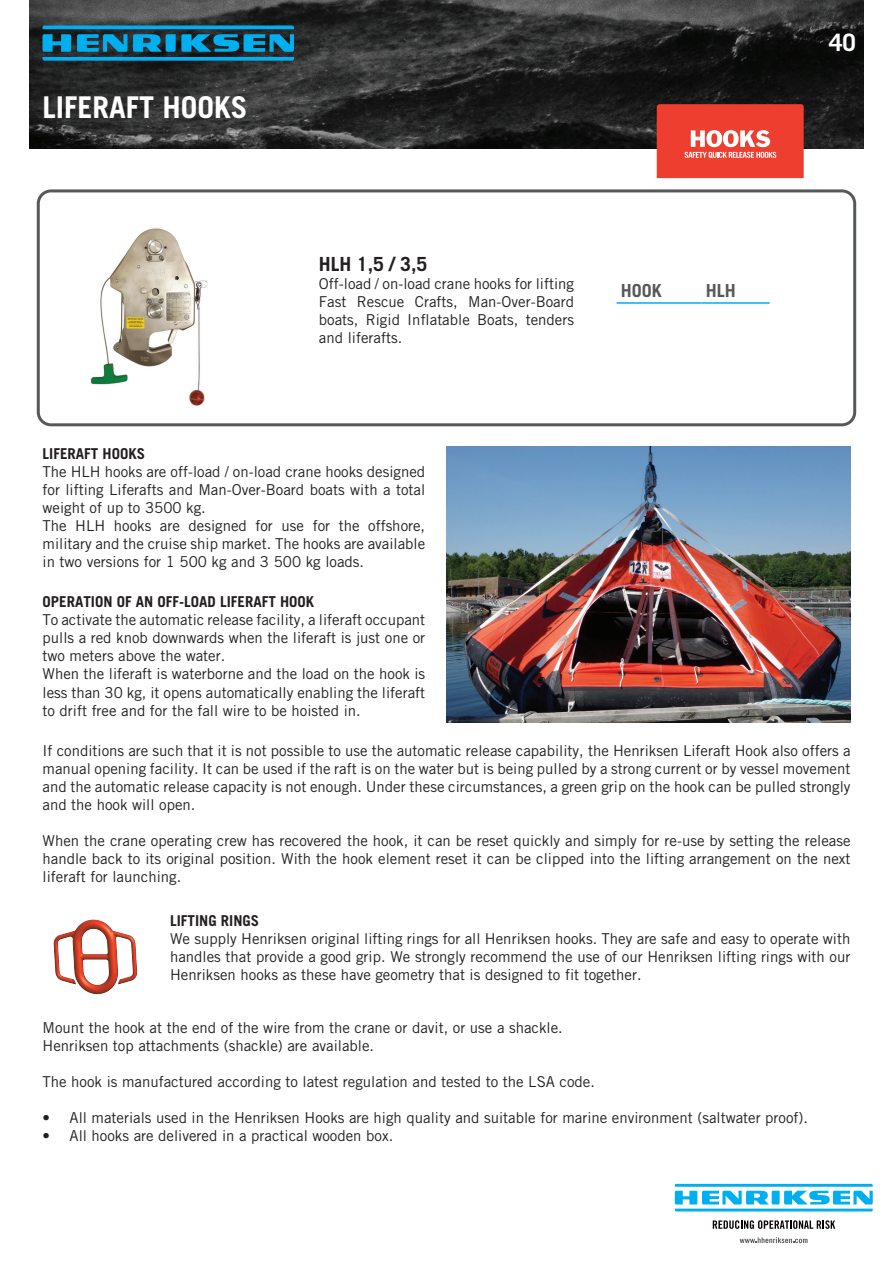
<style>
.page{position:relative;width:893px;height:1263px;background:#fff}
.page>*{position:absolute;margin:0;border:0;box-sizing:border-box;transform-origin:0 0}
.t1{font:700 30px "Trade Gothic";color:#fff}
.t2{font:700 24px "Trade Gothic";color:#fff}
.t3{font:700 19.5px "Trade Gothic";color:#231f20}
.t4{font:700 18px "Trade Gothic";color:#57585a}
.t5{font:15px/18px "Trade Gothic";color:#231f20;text-align:justify}
.t6{font:700 15px "Trade Gothic";color:#231f20}
</style>
<div class="page">
<img style="left:30px;top:0;width:833px;height:149px">
<svg style="left:43px;top:26px;width:251px;height:35px;background:#116d8e"></svg>
<svg style="left:657px;top:104px;width:147px;height:74px;background:#ee5144"></svg>
<svg style="left:675px;top:1184px;width:198px;height:27px"></svg>
<svg style="left:713px;top:1220px;width:122px;height:9px"></svg>
<svg style="left:740px;top:1237px;width:67px;height:6px"></svg>
<div style="left:37px;top:189px;width:819px;height:237px;border:3px solid #57585a;border-radius:13px"></div>
<hr style="left:617px;top:302px;width:85px;height:2px;background:#00afef">
<hr style="left:702px;top:302px;width:68px;height:2px;background:#00afef">
<img style="left:446px;top:446px;width:404px;height:277px">
<img style="left:53px;top:919px;width:85px;height:76px">
<img style="left:90px;top:228px;width:118px;height:178px">
<h1 class="t1" style="left:43px;top:89px;width:207px">LIFERAFT HOOKS</h1>
<h3 class="t3" style="left:319px;top:252px;width:110px">HLH 1,5 / 3,5</h3>
<p class="t5" style="left:319px;top:274px;width:257px">Off-load / on-load crane hooks for lifting Fast Rescue Crafts, Man-Over-Board boats, Rigid Inflatable Boats, tenders and liferafts.</p>
<p class="t6" style="left:43px;top:444px;width:104px">LIFERAFT HOOKS</p>
<p class="t5" style="left:43px;top:462px;width:384px;text-align:left">The HLH hooks are off-load / on-load crane hooks designed for lifting Liferafts and Man-Over-Board boats with a total weight of up to 3500 kg.<br>The HLH hooks are designed for use for the offshore, military and the cruise ship market. The hooks are available in two versions for 1 500 kg and 3 500 kg loads.</p>
<p class="t6" style="left:43px;top:593px;width:273px">OPERATION OF AN OFF-LOAD LIFERAFT HOOK</p>
<p class="t5" style="left:43px;top:611px;width:384px;text-align:left">To activate the automatic release facility, a liferaft occupant pulls a red knob downwards when the liferaft is just one or two meters above the water.<br>When the liferaft is waterborne and the load on the hook is less than 30 kg, it opens automatically enabling the liferaft to drift free and for the fall wire to be hoisted in.</p>
<p class="t4" style="left:621px;top:279px;width:43px">HOOK</p>
<p class="t4" style="left:706px;top:279px;width:31px">HLH</p>
<h2 class="t2" style="left:829px;top:28px;width:28px">40</h2>
<p class="t5" style="left:43px;top:742px;width:809px">If conditions are such that it is not possible to use the automatic release capability, the Henriksen Liferaft Hook also offers a manual opening facility. It can be used if the raft is on the water but is being pulled by a strong current or by vessel movement and the automatic release capacity is not enough. Under these circumstances, a green grip on the hook can be pulled strongly and the hook will open.</p>
<p class="t5" style="left:43px;top:832px;width:809px">When the crane operating crew has recovered the hook, it can be reset quickly and simply for re-use by setting the release handle back to its original position. With the hook element reset it can be clipped into the lifting arrangement on the next liferaft for launching.</p>
<p class="t6" style="left:170px;top:912px;width:91px">LIFTING RINGS</p>
<p class="t5" style="left:170px;top:930px;width:682px">We supply Henriksen original lifting rings for all Henriksen hooks. They are safe and easy to operate with handles that provide a good grip. We strongly recommend the use of our Henriksen lifting rings with our Henriksen hooks as these have geometry that is designed to fit together.</p>
<p class="t5" style="left:43px;top:1018px;width:522px">Mount the hook at the end of the wire from the crane or davit, or use a shackle.<br>Henriksen top attachments (shackle) are available.</p>
<p class="t5" style="left:43px;top:1072px;width:554px">The hook is manufactured according to latest regulation and tested to the LSA code.</p>
<p class="t5" style="left:43px;top:1108px;width:767px">• All materials used in the Henriksen Hooks are high quality and suitable for marine environment (saltwater proof).</p>
<p class="t5" style="left:43px;top:1126px;width:352px">• All hooks are delivered in a practical wooden box.</p>
</div>
